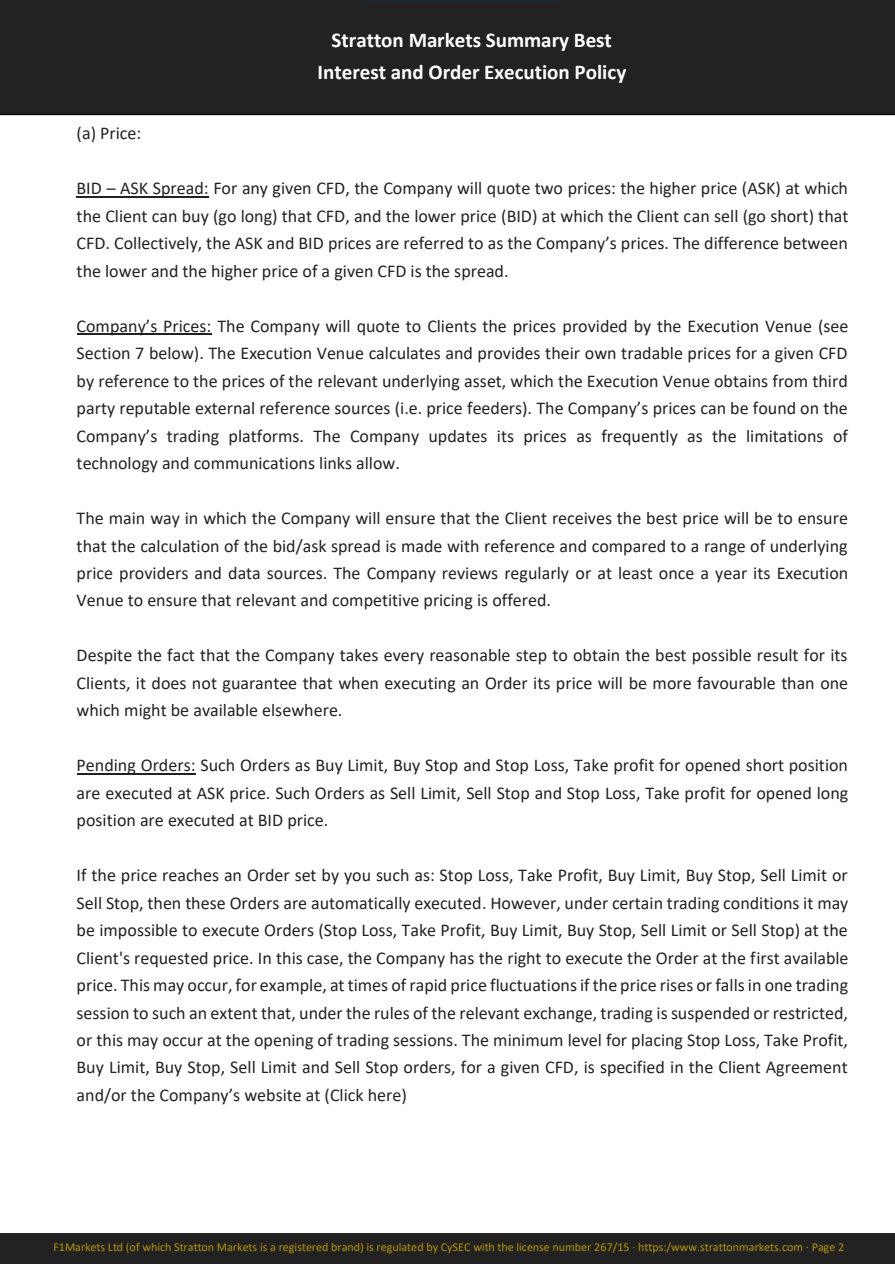
<style>
.page{position:relative;width:895px;height:1264px;background:#fff}
.page>*{position:absolute;margin:0;border:0;box-sizing:border-box;transform-origin:0 0}
.t1{font:700 21px/32.1px "Calibri";color:#fff;text-align:center}
.t2{font:18px/27.5px "Calibri";color:#222;text-align:justify}
.t3{font:12px "Calibri";letter-spacing:-.005em;color:#b59306}
</style>
<div class="page">
<div style="left:0;top:0;width:894px;height:115px;background:#222"></div>
<hr style="left:363px;top:0;width:197px;height:1px;background:#122942">
<div style="left:0;top:1233px;width:894px;height:31px;background:#222"></div>
<div style="left:287px;top:21px;width:369px;height:76px;background:#222"></div>
<hr style="left:76px;top:196px;width:132px;height:1px;background:#222">
<hr style="left:76px;top:334px;width:135px;height:1px;background:#222">
<hr style="left:76px;top:773px;width:119px;height:1px;background:#222">
<p class="t1" style="left:317px;top:24px;width:310px">Stratton Markets Summary Best<br>Interest and Order Execution Policy</p>
<p class="t2" style="left:76px;top:119px;width:66px">(a) Price:</p>
<p class="t2" style="left:76px;top:174px;width:773px">BID – ASK Spread: For any given CFD, the Company will quote two prices: the higher price (ASK) at which the Client can buy (go long) that CFD, and the lower price (BID) at which the Client can sell (go short) that CFD. Collectively, the ASK and BID prices are referred to as the Company’s prices. The difference between the lower and the higher price of a given CFD is the spread.</p>
<p class="t2" style="left:76px;top:311px;width:773px">Company’s Prices: The Company will quote to Clients the prices provided by the Execution Venue (see Section 7 below). The Execution Venue calculates and provides their own tradable prices for a given CFD by reference to the prices of the relevant underlying asset, which the Execution Venue obtains from third party reputable external reference sources (i.e. price feeders). The Company’s prices can be found on the Company’s trading platforms. The Company updates its prices as frequently as the limitations of technology and communications links allow.</p>
<p class="t2" style="left:76px;top:504px;width:773px">The main way in which the Company will ensure that the Client receives the best price will be to ensure that the calculation of the bid/ask spread is made with reference and compared to a range of underlying price providers and data sources. The Company reviews regularly or at least once a year its Execution Venue to ensure that relevant and competitive pricing is offered.</p>
<p class="t2" style="left:76px;top:641px;width:772px">Despite the fact that the Company takes every reasonable step to obtain the best possible result for its Clients, it does not guarantee that when executing an Order its price will be more favourable than one which might be available elsewhere.</p>
<p class="t2" style="left:76px;top:751px;width:772px">Pending Orders: Such Orders as Buy Limit, Buy Stop and Stop Loss, Take profit for opened short position are executed at ASK price. Such Orders as Sell Limit, Sell Stop and Stop Loss, Take profit for opened long position are executed at BID price.</p>
<p class="t2" style="left:76px;top:861px;width:773px">If the price reaches an Order set by you such as: Stop Loss, Take Profit, Buy Limit, Buy Stop, Sell Limit or Sell Stop, then these Orders are automatically executed. However, under certain trading conditions it may be impossible to execute Orders (Stop Loss, Take Profit, Buy Limit, Buy Stop, Sell Limit or Sell Stop) at the Client's requested price. In this case, the Company has the right to execute the Order at the first available price. This may occur, for example, at times of rapid price fluctuations if the price rises or falls in one trading session to such an extent that, under the rules of the relevant exchange, trading is suspended or restricted, or this may occur at the opening of trading sessions. The minimum level for placing Stop Loss, Take Profit, Buy Limit, Buy Stop, Sell Limit and Sell Stop orders, for a given CFD, is specified in the Client Agreement and/or the Company’s website at (Click here)</p>
<p class="t3" style="left:53px;top:1238px;width:792px">F1Markets Ltd (of which Stratton Markets is a registered brand) is regulated by CySEC with the license number 267/15 · https:/www.strattonmarkets.com · Page 2</p>
</div>
